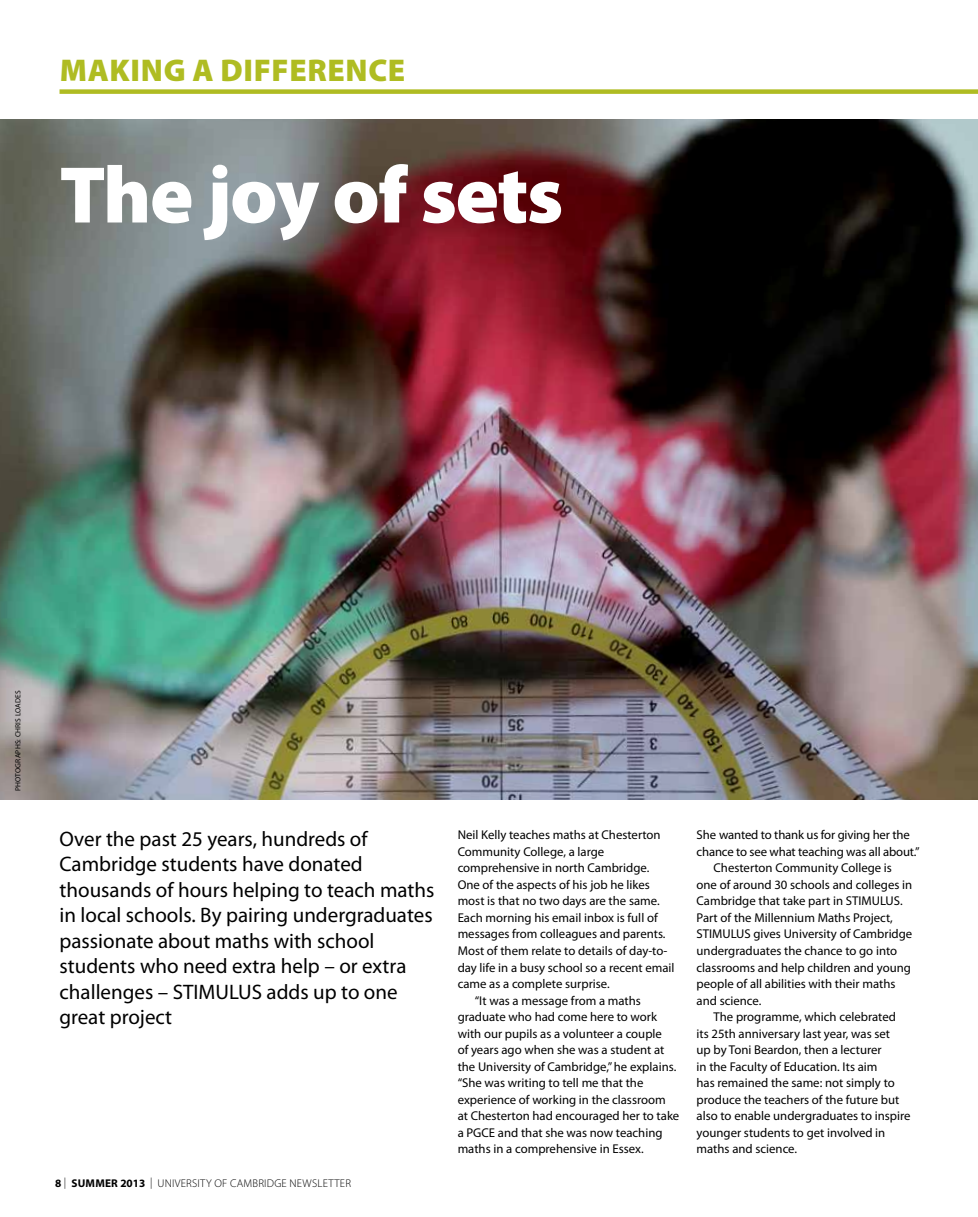
<style>
.page{position:relative;width:978px;height:1217px;background:#fff}
.page>*{position:absolute;margin:0;border:0;box-sizing:border-box;transform-origin:0 0}
.t1{font:900 81px "Myriad Pro";letter-spacing:-.02em;color:#fff}
.t2{font:900 31.5px "Myriad Pro";letter-spacing:.02em;color:#afbc22}
.t3{font:21px/25.5px "Myriad Pro";color:#000}
.t4{font:12.75px "Myriad Pro";color:#000}
.t5{font:300 11.25px "Myriad Pro";letter-spacing:.02em;color:#000}
.t6{font:7.5px "Myriad Pro";color:#000}
.s1{font-weight:700}
</style>
<div class="page">
<div style="left:60px;top:89px;width:918px;height:5px;background:#afbc22"></div>
<img style="left:0;top:119px;width:978px;height:680px">
<h2 class="t2" style="left:60px;top:49px;width:347px">MAKING A DIFFERENCE</h2>
<h1 class="t1" style="left:60px;top:141px;width:505px">THE JOY OF SETS</h1>
<p class="t6" style="left:13px;top:790px;width:101px;rotate:-90deg">photographs: chrisloades</p>
<p class="t3" style="left:60px;top:825px;width:377px">Over the past 25 years, hundreds of Cambridge students have donated thousands of hours helping to teach maths in local schools. By pairing undergraduates passionate about maths with school students who need extra help – or extra challenges – STIMULUS adds up to one great project</p>
<p class="t5" style="left:55px;top:1176px;width:274px"><span class="s1">8</span> | <span class="s1">SUMMER 2013</span> | UNIVERSITY OF CAMBRIDGE NEWSLETTER</p>
<p class="t4" style="left:458px;top:827px;width:205px">Neil Kelly teaches maths at Chesterton</p>
<p class="t4" style="left:458px;top:843px;width:148px">Community College, a large</p>
<p class="t4" style="left:458px;top:860px;width:193px">comprehensive in north Cambridge.</p>
<p class="t4" style="left:458px;top:876px;width:194px">One of the aspects of his job he likes</p>
<p class="t4" style="left:458px;top:893px;width:204px">most is that no two days are the same.</p>
<p class="t4" style="left:458px;top:909px;width:202px">Each morning his email inbox is full of</p>
<p class="t4" style="left:458px;top:926px;width:209px">messages from colleagues and parents.</p>
<p class="t4" style="left:458px;top:942px;width:211px">Most of them relate to details of day-to-</p>
<p class="t4" style="left:458px;top:959px;width:218px">day life in a busy school so a recent email</p>
<p class="t4" style="left:458px;top:975px;width:154px">came as a complete surprise.</p>
<p class="t4" style="left:475px;top:992px;width:168px">“It was a message from a maths</p>
<p class="t4" style="left:458px;top:1008px;width:201px">graduate who had come here to work</p>
<p class="t4" style="left:458px;top:1025px;width:206px">with our pupils as a volunteer a couple</p>
<p class="t4" style="left:458px;top:1041px;width:208px">of years ago when she was a student at</p>
<p class="t4" style="left:458px;top:1058px;width:220px">the University of Cambridge,” he explains.</p>
<p class="t4" style="left:458px;top:1074px;width:187px">“She was writing to tell me that the</p>
<p class="t4" style="left:458px;top:1091px;width:210px">experience of working in the classroom</p>
<p class="t4" style="left:458px;top:1107px;width:223px">at Chesterton had encouraged her to take</p>
<p class="t4" style="left:458px;top:1124px;width:206px">a PGCE and that she was now teaching</p>
<p class="t4" style="left:458px;top:1140px;width:188px">maths in a comprehensive in Essex.</p>
<p class="t4" style="left:697px;top:827px;width:215px">She wanted to thank us for giving her the</p>
<p class="t4" style="left:697px;top:843px;width:224px">chance to see what teaching was all about.”</p>
<p class="t4" style="left:714px;top:860px;width:180px">Chesterton Community College is</p>
<p class="t4" style="left:697px;top:876px;width:217px">one of around 30 schools and colleges in</p>
<p class="t4" style="left:697px;top:893px;width:208px">Cambridge that take part in STIMULUS.</p>
<p class="t4" style="left:697px;top:909px;width:198px">Part of the Millennium Maths Project,</p>
<p class="t4" style="left:697px;top:926px;width:217px">STIMULUS gives University of Cambridge</p>
<p class="t4" style="left:697px;top:942px;width:202px">undergraduates the chance to go into</p>
<p class="t4" style="left:697px;top:959px;width:216px">classrooms and help children and young</p>
<p class="t4" style="left:697px;top:975px;width:200px">people of all abilities with their maths</p>
<p class="t4" style="left:697px;top:992px;width:66px">and science.</p>
<p class="t4" style="left:714px;top:1008px;width:184px">The programme, which celebrated</p>
<p class="t4" style="left:697px;top:1025px;width:195px">its 25th anniversary last year, was set</p>
<p class="t4" style="left:697px;top:1041px;width:187px">up by Toni Beardon, then a lecturer</p>
<p class="t4" style="left:697px;top:1058px;width:182px">in the Faculty of Education. Its aim</p>
<p class="t4" style="left:697px;top:1074px;width:200px">has remained the same: not simply to</p>
<p class="t4" style="left:697px;top:1091px;width:204px">produce the teachers of the future but</p>
<p class="t4" style="left:697px;top:1107px;width:215px">also to enable undergraduates to inspire</p>
<p class="t4" style="left:697px;top:1124px;width:190px">younger students to get involved in</p>
<p class="t4" style="left:697px;top:1140px;width:102px">maths and science.</p>
</div>
